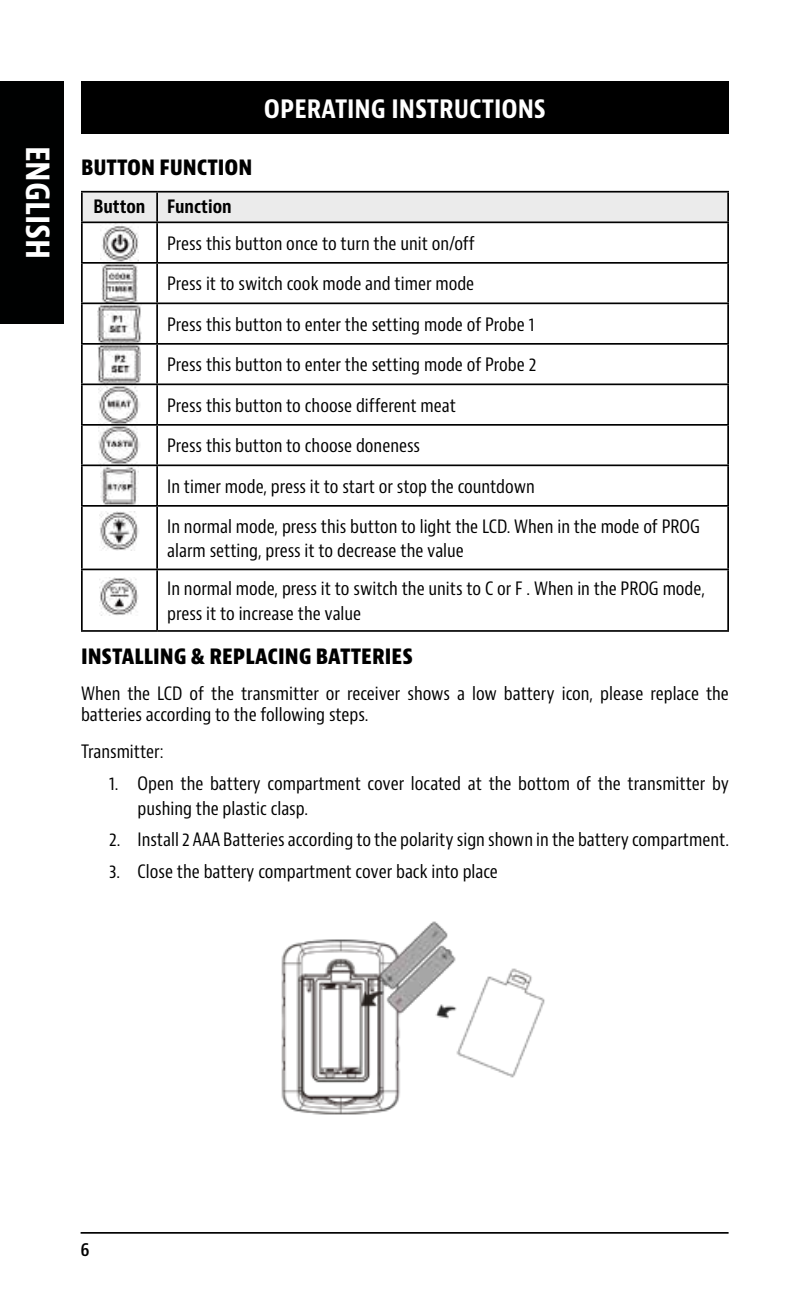
<style>
.page{position:relative;width:810px;height:1296px;background:#fff}
.page>*{position:absolute;margin:0;border:0;box-sizing:border-box;transform-origin:0 0}
.t1{font:700 condensed 33.98px "Bernina Sans";color:#fff}
.t2{font:700 condensed 27px "Bernino Sans";color:#fff}
.t3{font:700 condensed 22.5px "Bernino Sans";color:#000}
.t4{font:600 condensed 18.45px "Bernino Sans";color:#000}
.t5{font:condensed 18px/24.8px "Bernino Sans";color:#000}
.t6{font:700 condensed 18px "Bernino Sans";color:#000}
</style>
<div class="page">
<hr style="left:81px;top:1232px;width:648px;height:2px;background:#000">
<div style="left:0;top:81px;width:63px;height:243px;background:#000101"></div>
<div style="left:81px;top:81px;width:648px;height:53px;background:#000"></div>
<div style="left:83px;top:193px;width:644px;height:29px;background:#ebebeb"></div>
<hr style="left:81px;top:191px;width:76px;height:2px;background:#000">
<hr style="left:157px;top:191px;width:572px;height:2px;background:#000">
<hr style="left:81px;top:222px;width:76px;height:1px;background:#000">
<hr style="left:157px;top:222px;width:572px;height:1px;background:#000">
<hr style="left:81px;top:262px;width:76px;height:2px;background:#000">
<hr style="left:157px;top:262px;width:572px;height:2px;background:#000">
<hr style="left:81px;top:303px;width:76px;height:1px;background:#000">
<hr style="left:157px;top:303px;width:572px;height:1px;background:#000">
<hr style="left:81px;top:343px;width:76px;height:2px;background:#000">
<hr style="left:157px;top:343px;width:572px;height:2px;background:#000">
<hr style="left:81px;top:384px;width:76px;height:1px;background:#000">
<hr style="left:157px;top:384px;width:572px;height:1px;background:#000">
<hr style="left:81px;top:424px;width:76px;height:2px;background:#000">
<hr style="left:157px;top:424px;width:572px;height:2px;background:#000">
<hr style="left:81px;top:465px;width:76px;height:1px;background:#000">
<hr style="left:157px;top:465px;width:572px;height:1px;background:#000">
<hr style="left:81px;top:505px;width:76px;height:2px;background:#000">
<hr style="left:157px;top:505px;width:572px;height:2px;background:#000">
<hr style="left:81px;top:569px;width:76px;height:1px;background:#000">
<hr style="left:157px;top:569px;width:572px;height:1px;background:#000">
<hr style="left:81px;top:630px;width:76px;height:2px;background:#000">
<hr style="left:157px;top:630px;width:572px;height:2px;background:#000">
<hr style="left:81px;top:193px;width:2px;height:29px;background:#000">
<hr style="left:156px;top:193px;width:2px;height:29px;background:#000">
<hr style="left:727px;top:193px;width:2px;height:29px;background:#000">
<hr style="left:81px;top:223px;width:2px;height:39px;background:#000">
<hr style="left:156px;top:223px;width:2px;height:39px;background:#000">
<hr style="left:727px;top:223px;width:2px;height:39px;background:#000">
<hr style="left:81px;top:264px;width:2px;height:39px;background:#000">
<hr style="left:156px;top:264px;width:2px;height:39px;background:#000">
<hr style="left:727px;top:264px;width:2px;height:39px;background:#000">
<hr style="left:81px;top:304px;width:2px;height:39px;background:#000">
<hr style="left:156px;top:304px;width:2px;height:39px;background:#000">
<hr style="left:727px;top:304px;width:2px;height:39px;background:#000">
<hr style="left:81px;top:345px;width:2px;height:39px;background:#000">
<hr style="left:156px;top:345px;width:2px;height:39px;background:#000">
<hr style="left:727px;top:345px;width:2px;height:39px;background:#000">
<hr style="left:81px;top:385px;width:2px;height:39px;background:#000">
<hr style="left:156px;top:385px;width:2px;height:39px;background:#000">
<hr style="left:727px;top:385px;width:2px;height:39px;background:#000">
<hr style="left:81px;top:426px;width:2px;height:39px;background:#000">
<hr style="left:156px;top:426px;width:2px;height:39px;background:#000">
<hr style="left:727px;top:426px;width:2px;height:39px;background:#000">
<hr style="left:81px;top:466px;width:2px;height:39px;background:#000">
<hr style="left:156px;top:466px;width:2px;height:39px;background:#000">
<hr style="left:727px;top:466px;width:2px;height:39px;background:#000">
<hr style="left:81px;top:507px;width:2px;height:62px;background:#000">
<hr style="left:156px;top:507px;width:2px;height:62px;background:#000">
<hr style="left:727px;top:507px;width:2px;height:62px;background:#000">
<hr style="left:81px;top:570px;width:2px;height:60px;background:#000">
<hr style="left:156px;top:570px;width:2px;height:60px;background:#000">
<hr style="left:727px;top:570px;width:2px;height:60px;background:#000">
<img style="left:101px;top:223px;width:37px;height:39px">
<img style="left:101px;top:264px;width:37px;height:39px">
<img style="left:98px;top:304px;width:43px;height:39px">
<img style="left:98px;top:345px;width:43px;height:79px">
<img style="left:99px;top:426px;width:41px;height:39px">
<img style="left:101px;top:466px;width:37px;height:39px">
<img style="left:99px;top:511px;width:40px;height:39px">
<img style="left:99px;top:577px;width:40px;height:39px">
<img style="left:281px;top:921px;width:264px;height:194px">
<h1 class="t1" style="left:59px;top:146px;width:115px;rotate:90deg">ENGLISH</h1>
<h2 class="t2" style="left:264px;top:92px;width:284px">OPERATING INSTRUCTIONS</h2>
<p class="t3" style="left:81px;top:153px;width:173px">BUTTON FUNCTION</p>
<p class="t6" style="left:94px;top:196px;width:140px">Button Function</p>
<p class="t5" style="left:167px;top:231px;width:309px">Press this button once to turn the unit on/off</p>
<p class="t5" style="left:167px;top:272px;width:309px">Press it to switch cook mode and timer mode</p>
<p class="t5" style="left:167px;top:312px;width:368px">Press this button to enter the setting mode of Probe 1</p>
<p class="t5" style="left:167px;top:353px;width:371px">Press this button to enter the setting mode of Probe 2</p>
<p class="t5" style="left:167px;top:393px;width:290px">Press this button to choose different meat</p>
<p class="t5" style="left:167px;top:434px;width:254px">Press this button to choose doneness</p>
<p class="t5" style="left:167px;top:474px;width:369px">In timer mode, press it to start or stop the countdown</p>
<p class="t5" style="left:167px;top:514px;width:534px">In normal mode, press this button to light the LCD. When in the mode of PROG alarm setting, press it to decrease the value</p>
<p class="t5" style="left:167px;top:577px;width:539px">In normal mode, press it to switch the units to C or F . When in the PROG mode, press it to increase the value</p>
<p class="t3" style="left:81px;top:642px;width:333px">INSTALLING &amp; REPLACING BATTERIES</p>
<p class="t5" style="left:81px;top:683px;width:649px;line-height:21.6px">When the LCD of the transmitter or receiver shows a low battery icon, please replace the batteries according to the following steps.</p>
<p class="t5" style="left:81px;top:739px;width:84px">Transmitter:</p>
<p class="t5" style="left:138px;top:771px;width:593px;text-indent:-28px">1. Open the battery compartment cover located at the bottom of the transmitter by pushing the plastic clasp.</p>
<p class="t5" style="left:109px;top:828px;width:621px">2. Install 2 AAA Batteries according to the polarity sign shown in the battery compartment.</p>
<p class="t5" style="left:109px;top:860px;width:390px">3. Close the battery compartment cover back into place</p>
<p class="t4" style="left:81px;top:1239px;width:11px">6</p>
</div>
